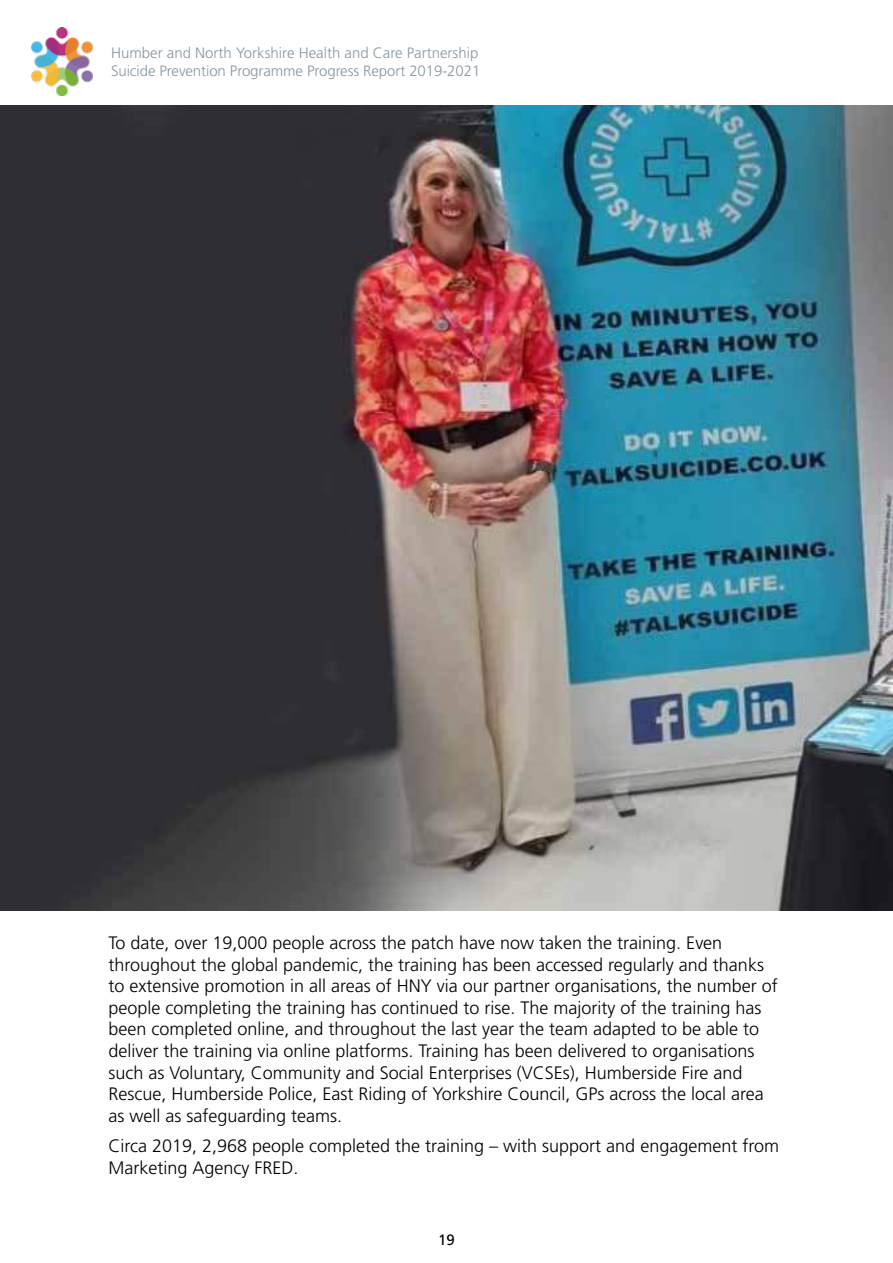
<style>
.page{position:relative;width:893px;height:1263px;background:#fff}
.page>*{position:absolute;margin:0;border:0;box-sizing:border-box;transform-origin:0 0}
.t1{font:300 18px/21.6px "Frutiger";color:#000}
.t2{font:300 15px/18px "Frutiger";letter-spacing:-.005em;color:#8597a3}
.t3{font:15px "Frutiger";color:#000}
</style>
<div class="page">
<img style="left:0;top:106px;width:893px;height:804px">
<img style="left:32px;top:27px;width:61px;height:68px">
<p class="t2" style="left:111px;top:45px;width:371px">Humber and North Yorkshire Health and Care Partnership<br>Suicide Prevention Programme Progress Report 2019-2021</p>
<p class="t1" style="left:108px;top:933px;width:671px">To date, over 19,000 people across the patch have now taken the training. Even throughout the global pandemic, the training has been accessed regularly and thanks to extensive promotion in all areas of HNY via our partner organisations, the number of people completing the training has continued to rise. The majority of the training has been completed online, and throughout the last year the team adapted to be able to deliver the training via online platforms. Training has been delivered to organisations such as Voluntary, Community and Social Enterprises (VCSEs), Humberside Fire and Rescue, Humberside Police, East Riding of Yorkshire Council, GPs across the local area as well as safeguarding teams.</p>
<p class="t1" style="left:108px;top:1136px;width:672px">Circa 2019, 2,968 people completed the training – with support and engagement from<br>Marketing Agency FRED.</p>
<p class="t3" style="left:438px;top:1233px;width:18px">19</p>
</div>
